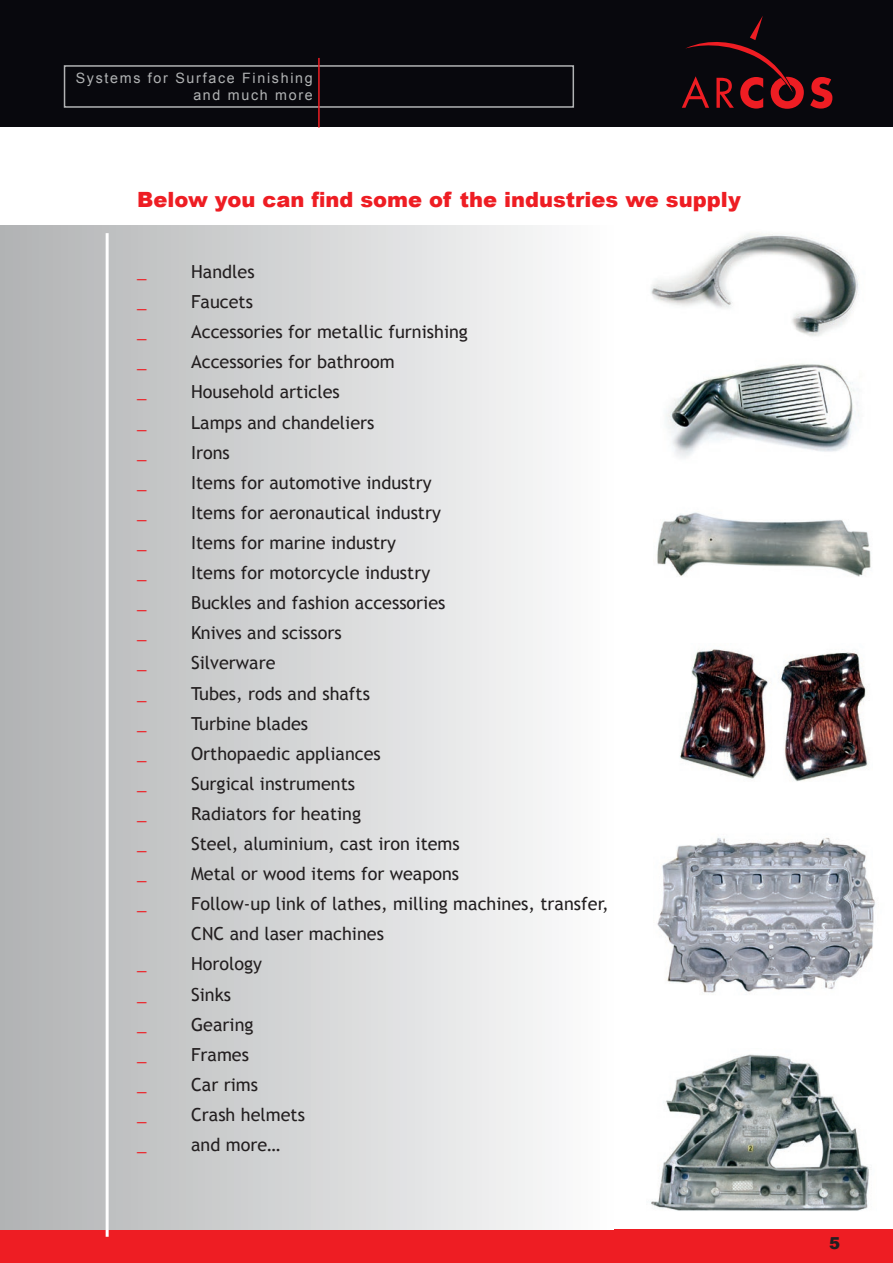
<style>
.page{position:relative;width:893px;height:1263px;background:#fff}
.page>*{position:absolute;margin:0;border:0;box-sizing:border-box;transform-origin:0 0}
.t1{font:900 21px "Arial";color:#ee1d23}
.tes14_p1-2{font:18px "Trebuchet MS";color:#231f20}
.tes14_p1-2-2{font:18px "Trebuchet MS";color:#ee1d23}
.t2{font:900 16.5px "Arial";color:#231f20}
.t3{font:14.25px/17.1px "Arial";letter-spacing:.12em;color:#b1b3b4;text-align:right}
</style>
<div class="page">
<div style="left:0;top:0;width:893px;height:127px;background:#08080d"></div>
<div style="left:0;top:1230px;width:893px;height:33px;background:#ee1d23"></div>
<div style="left:64px;top:65px;width:510px;height:43px;border:2px solid #b1b3b4"></div>
<hr style="left:318px;top:58px;width:2px;height:70px;background:#ee1d23">
<svg style="left:682px;top:16px;width:150px;height:93px"></svg>
<div style="left:0;top:226px;width:614px;height:1003px;background:linear-gradient(to right,#b0b2b3,#fcfdfd)"></div>
<hr style="left:106px;top:233px;width:3px;height:1004px;background:#fff">
<img style="left:651px;top:233px;width:208px;height:104px">
<img style="left:666px;top:363px;width:193px;height:95px">
<img style="left:657px;top:512px;width:214px;height:65px">
<img style="left:680px;top:649px;width:188px;height:133px">
<img style="left:657px;top:837px;width:218px;height:156px">
<img style="left:651px;top:1054px;width:218px;height:157px">
<p class="t3" style="left:76px;top:69px;width:239px">Systems for Surface Finishing and much more</p>
<p class="t1" style="left:137px;top:185px;width:605px">Below you can find some of the industries we supply</p>
<p class="tes14_p1-2-2" style="left:137px;top:261px;width:11px">_</p>
<p class="tes14_p1-2-2" style="left:137px;top:291px;width:11px">_</p>
<p class="tes14_p1-2-2" style="left:137px;top:321px;width:11px">_</p>
<p class="tes14_p1-2-2" style="left:137px;top:351px;width:11px">_</p>
<p class="tes14_p1-2-2" style="left:137px;top:381px;width:11px">_</p>
<p class="tes14_p1-2-2" style="left:137px;top:412px;width:11px">_</p>
<p class="tes14_p1-2-2" style="left:137px;top:442px;width:11px">_</p>
<p class="tes14_p1-2-2" style="left:137px;top:472px;width:11px">_</p>
<p class="tes14_p1-2-2" style="left:137px;top:502px;width:11px">_</p>
<p class="tes14_p1-2-2" style="left:137px;top:532px;width:11px">_</p>
<p class="tes14_p1-2-2" style="left:137px;top:562px;width:11px">_</p>
<p class="tes14_p1-2-2" style="left:137px;top:592px;width:11px">_</p>
<p class="tes14_p1-2-2" style="left:137px;top:622px;width:11px">_</p>
<p class="tes14_p1-2-2" style="left:137px;top:652px;width:11px">_</p>
<p class="tes14_p1-2-2" style="left:137px;top:682px;width:11px">_</p>
<p class="tes14_p1-2-2" style="left:137px;top:713px;width:11px">_</p>
<p class="tes14_p1-2-2" style="left:137px;top:743px;width:11px">_</p>
<p class="tes14_p1-2-2" style="left:137px;top:773px;width:11px">_</p>
<p class="tes14_p1-2-2" style="left:137px;top:803px;width:11px">_</p>
<p class="tes14_p1-2-2" style="left:137px;top:833px;width:11px">_</p>
<p class="tes14_p1-2-2" style="left:137px;top:863px;width:11px">_</p>
<p class="tes14_p1-2-2" style="left:137px;top:893px;width:11px">_</p>
<p class="tes14_p1-2-2" style="left:137px;top:953px;width:11px">_</p>
<p class="tes14_p1-2-2" style="left:137px;top:983px;width:11px">_</p>
<p class="tes14_p1-2-2" style="left:137px;top:1014px;width:11px">_</p>
<p class="tes14_p1-2-2" style="left:137px;top:1044px;width:11px">_</p>
<p class="tes14_p1-2-2" style="left:137px;top:1074px;width:11px">_</p>
<p class="tes14_p1-2-2" style="left:137px;top:1104px;width:11px">_</p>
<p class="tes14_p1-2-2" style="left:137px;top:1134px;width:11px">_</p>
<p class="tes14_p1-2" style="left:191px;top:261px;width:65px">Handles</p>
<p class="tes14_p1-2" style="left:191px;top:291px;width:63px">Faucets</p>
<p class="tes14_p1-2" style="left:191px;top:321px;width:278px">Accessories for metallic furnishing</p>
<p class="tes14_p1-2" style="left:191px;top:351px;width:205px">Accessories for bathroom</p>
<p class="tes14_p1-2" style="left:191px;top:381px;width:150px">Household articles</p>
<p class="tes14_p1-2" style="left:191px;top:412px;width:185px">Lamps and chandeliers</p>
<p class="tes14_p1-2" style="left:191px;top:442px;width:40px">Irons</p>
<p class="tes14_p1-2" style="left:191px;top:472px;width:242px">Items for automotive industry</p>
<p class="tes14_p1-2" style="left:191px;top:502px;width:251px">Items for aeronautical industry</p>
<p class="tes14_p1-2" style="left:191px;top:532px;width:207px">Items for marine industry</p>
<p class="tes14_p1-2" style="left:191px;top:562px;width:241px">Items for motorcycle industry</p>
<p class="tes14_p1-2" style="left:191px;top:592px;width:256px">Buckles and fashion accessories</p>
<p class="tes14_p1-2" style="left:191px;top:622px;width:152px">Knives and scissors</p>
<p class="tes14_p1-2" style="left:191px;top:652px;width:86px">Silverware</p>
<p class="tes14_p1-2" style="left:191px;top:682px;width:180px">Tubes, rods and shafts</p>
<p class="tes14_p1-2" style="left:191px;top:713px;width:119px">Turbine blades</p>
<p class="tes14_p1-2" style="left:191px;top:743px;width:191px">Orthopaedic appliances</p>
<p class="tes14_p1-2" style="left:191px;top:773px;width:165px">Surgical instruments</p>
<p class="tes14_p1-2" style="left:191px;top:803px;width:171px">Radiators for heating</p>
<p class="tes14_p1-2" style="left:191px;top:833px;width:270px">Steel, aluminium, cast iron items</p>
<p class="tes14_p1-2" style="left:191px;top:863px;width:270px">Metal or wood items for weapons</p>
<p class="tes14_p1-2" style="left:191px;top:893px;width:419px">Follow-up link of lathes, milling machines, transfer,</p>
<p class="tes14_p1-2" style="left:191px;top:923px;width:194px">CNC and laser machines</p>
<p class="tes14_p1-2" style="left:191px;top:953px;width:72px">Horology</p>
<p class="tes14_p1-2" style="left:191px;top:983px;width:41px">Sinks</p>
<p class="tes14_p1-2" style="left:191px;top:1014px;width:64px">Gearing</p>
<p class="tes14_p1-2" style="left:191px;top:1044px;width:59px">Frames</p>
<p class="tes14_p1-2" style="left:191px;top:1074px;width:68px">Car rims</p>
<p class="tes14_p1-2" style="left:191px;top:1104px;width:115px">Crash helmets</p>
<p class="tes14_p1-2" style="left:191px;top:1134px;width:91px">and more…</p>
<p class="t2" style="left:829px;top:1231px;width:13px">5</p>
</div>
